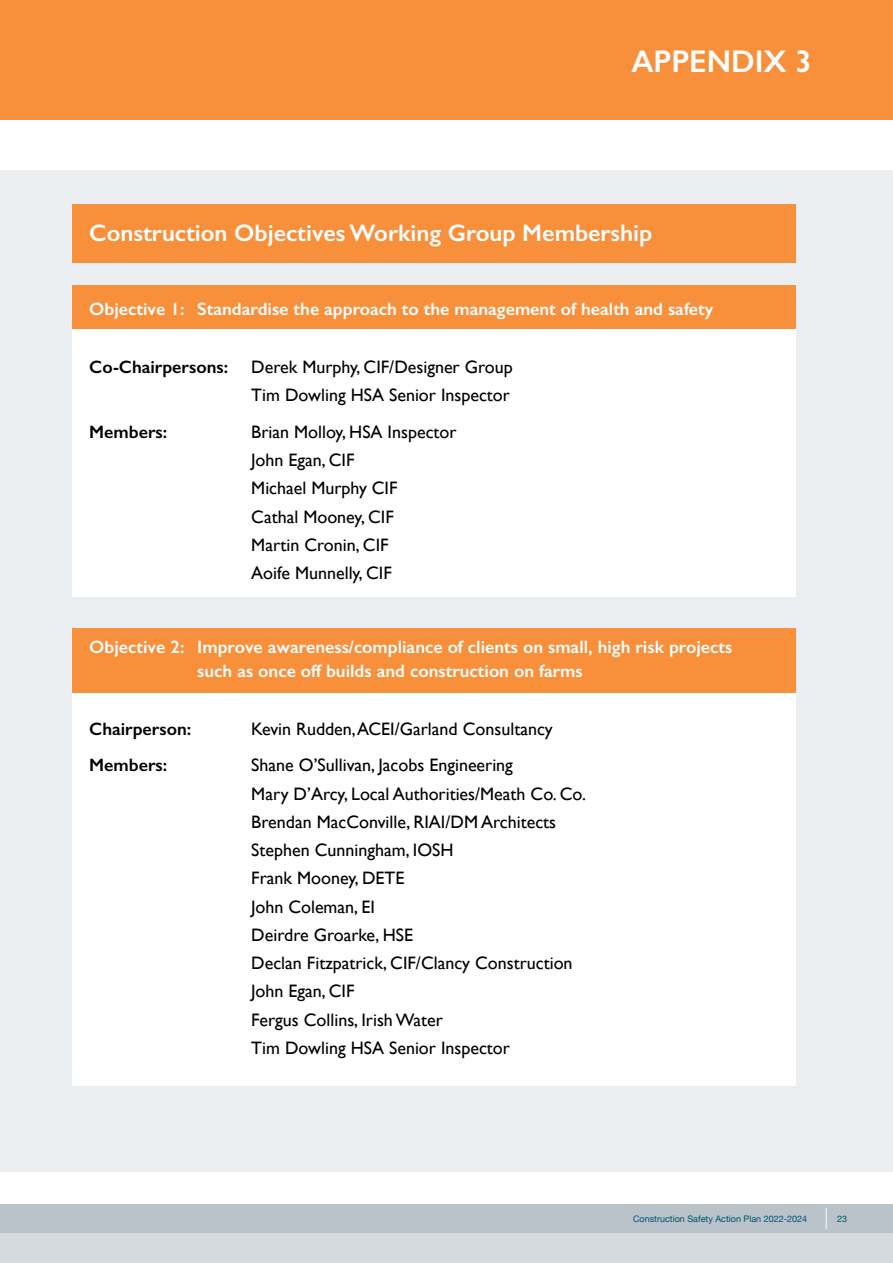
<style>
.page{position:relative;width:893px;height:1263px;background:#fff}
.page>*{position:absolute;margin:0;border:0;box-sizing:border-box;transform-origin:0 0}
.t1{font:600 31.5px "Gill Sans";color:#fff}
.t2{font:600 24px "Gill Sans";color:#fff}
.t3{font:18px/28.2px "Gill Sans";color:#000}
.t4{font:600 18px/24px "Gill Sans";color:#fff}
.t5{font:600 18px "Gill Sans";color:#000}
.t6{font:9px "Helvetica Neue";color:#00526b}
</style>
<div class="page">
<div style="left:0;top:1204px;width:893px;height:29px;background:#b9c3c9"></div>
<div style="left:0;top:1232px;width:893px;height:31px;background:#d3d9dd"></div>
<svg style="left:826px;top:1208px;width:1px;height:21px"></svg>
<div style="left:0;top:170px;width:893px;height:1001px;background:#ebeef1"></div>
<div style="left:72px;top:286px;width:724px;height:43px;background:#f78f3b"></div>
<div style="left:72px;top:628px;width:724px;height:65px;background:#f78f3b"></div>
<div style="left:72px;top:204px;width:724px;height:58px;background:#f78f3b"></div>
<div style="left:0;top:0;width:893px;height:120px;background:#f78f3b"></div>
<div style="left:72px;top:329px;width:724px;height:268px;background:#fff"></div>
<div style="left:72px;top:693px;width:724px;height:393px;background:#fff"></div>
<h1 class="t1" style="left:631px;top:42px;width:182px">APPENDIX 3</h1>
<h2 class="t2" style="left:89px;top:219px;width:565px">Construction Objectives Working Group Membership</h2>
<p class="t4" style="left:89px;top:296px;width:626px">Objective 1: Standardise the approach to the management of health and safety</p>
<p class="t5" style="left:89px;top:356px;width:140px">Co-Chairpersons:</p>
<p class="t3" style="left:251px;top:352px;width:263px">Derek Murphy, CIF/Designer Group<br>Tim Dowling HSA Senior Inspector</p>
<p class="t5" style="left:89px;top:421px;width:79px">Members:</p>
<p class="t3" style="left:251px;top:417px;width:207px">Brian Molloy, HSA Inspector<br>John Egan, CIF<br>Michael Murphy CIF<br>Cathal Mooney, CIF<br>Martin Cronin, CIF<br>Aoife Munnelly, CIF</p>
<p class="t4" style="left:197px;top:634px;width:537px;text-indent:-108px">Objective 2: Improve awareness/compliance of clients on small, high risk projects such as once off builds and construction on farms</p>
<p class="t5" style="left:89px;top:718px;width:103px">Chairperson:</p>
<p class="t3" style="left:251px;top:714px;width:303px">Kevin Rudden, ACEI/Garland Consultancy</p>
<p class="t5" style="left:89px;top:754px;width:79px">Members:</p>
<p class="t3" style="left:251px;top:751px;width:336px">Shane O’Sullivan, Jacobs Engineering<br>Mary D’Arcy, Local Authorities/Meath Co. Co.<br>Brendan MacConville, RIAI/DM Architects<br>Stephen Cunningham, IOSH<br>Frank Mooney, DETE<br>John Coleman, EI<br>Deirdre Groarke, HSE<br>Declan Fitzpatrick, CIF/Clancy Construction<br>John Egan, CIF<br>Fergus Collins, Irish Water<br>Tim Dowling HSA Senior Inspector</p>
<p class="t6" style="left:633px;top:1212px;width:176px">Construction Safety Action Plan 2022-2024</p>
<p class="t6" style="left:837px;top:1212px;width:12px">23</p>
</div>
